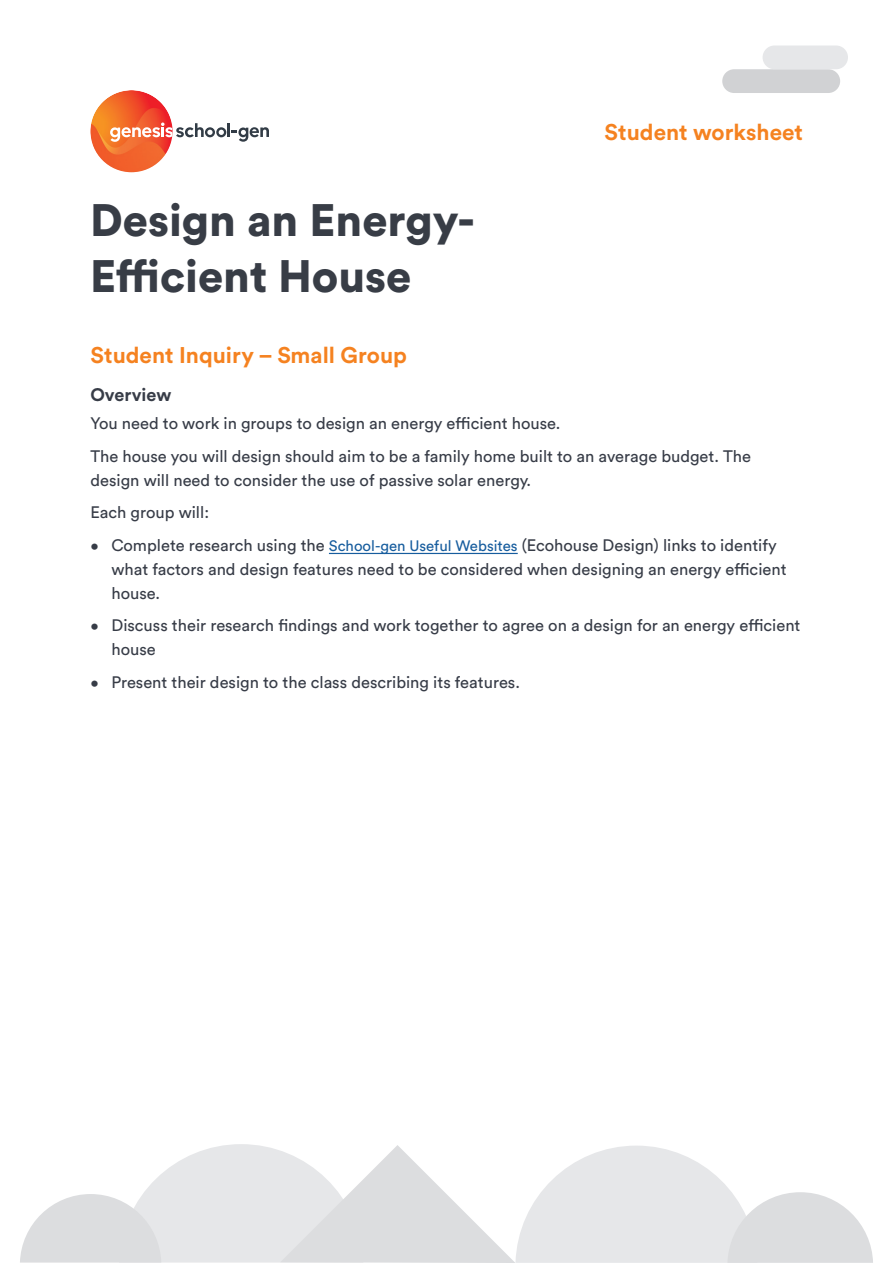
<style>
.page{position:relative;width:893px;height:1263px;background:#fff}
.page>*{position:absolute;margin:0;border:0;box-sizing:border-box;transform-origin:0 0}
.t1{font:900 45px/55.5px "Circular Std";color:#383d46}
.t2{font:700 22.5px "Circular Std";color:#f58220}
.t3{font:700 18px "Circular Std";color:#373c47}
.t4{font:16.5px/24px "Circular Pro";color:#373c47}
.s1{font-family:"Circular Std";font-size:15px}
.s2{font-family:"Circular Std";font-size:15px;color:#175d9e}
</style>
<div class="page">
<svg style="left:20px;top:1144px;width:853px;height:119px"></svg>
<div style="left:722px;top:69px;width:118px;height:24px;background:#d1d2d4;border-radius:12px"></div>
<div style="left:763px;top:46px;width:85px;height:23px;background:#e6e7e9;border-radius:12px"></div>
<img style="left:90px;top:90px;width:83px;height:82px;border-radius:41px">
<svg style="left:110px;top:123px;width:159px;height:19px"></svg>
<hr style="left:329px;top:553px;width:189px;height:1px;background:#175d9e">
<h1 class="t1" style="left:90px;top:192px;width:386px">Design an Energy-<br>Efficient House</h1>
<h2 class="t2" style="left:604px;top:118px;width:200px">Student worksheet</h2>
<h2 class="t2" style="left:90px;top:341px;width:318px">Student Inquiry – Small Group</h2>
<p class="t3" style="left:90px;top:383px;width:82px">Overview</p>
<p class="t4" style="left:90px;top:406px;width:662px;line-height:32.5px">You need to work in groups to design an energy efficient house.<br>The house you will design should aim to be a family home built to an average budget. The</p>
<p class="t4" style="left:90px;top:463px;width:442px;line-height:32.5px">design will need to consider the use of passive solar energy.<br>Each group will:</p>
<p class="t4" style="left:111px;top:532px;width:677px;text-indent:-21px"><span class="s1">•</span> Complete research using the <span class="s2">School-gen Useful Websites</span> (Ecohouse Design) links to identify what factors and design features need to be considered when designing an energy efficient house.</p>
<p class="t4" style="left:111px;top:612px;width:690px;text-indent:-21px"><span class="s1">•</span> Discuss their research findings and work together to agree on a design for an energy efficient house</p>
<p class="t4" style="left:90px;top:669px;width:431px"><span class="s1">•</span> Present their design to the class describing its features.</p>
</div>
